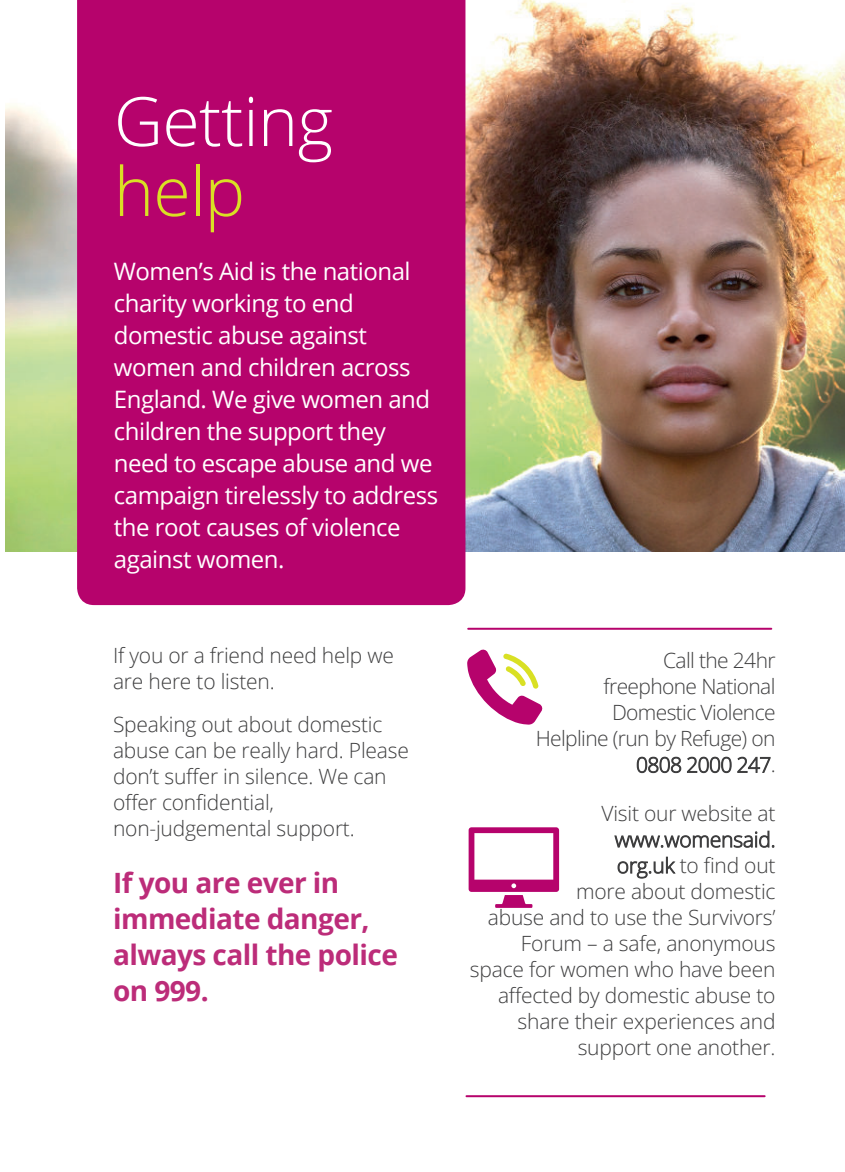
<style>
.page{position:relative;width:845px;height:1172px;background:#fff}
.page>*{position:absolute;margin:0;border:0;box-sizing:border-box;transform-origin:0 0}
.t1{font:300 68px "Open Sans";letter-spacing:-.01em;color:#fff}
.t2{font:300 68px "Open Sans";color:#d9e024}
.t3{font:700 28px/36px "Open Sans";letter-spacing:-.02em;color:#bc2c79}
.t4{font:24px/32px "Open Sans";letter-spacing:-.02em;color:#fff}
.t5{font:300 21px/26px "Open Sans";letter-spacing:-.01em;color:#3e3e3f}
.t6{font:300 21px/26px "Open Sans";letter-spacing:-.03em;color:#3e3e3f;text-align:right}
</style>
<div class="page">
<img style="left:5px;top:0;width:840px;height:551px">
<div style="left:77px;top:0;width:388px;height:605px;background:#b6036c"></div>
<svg style="left:467px;top:649px;width:76px;height:76px"></svg>
<hr style="left:468px;top:628px;width:303px;height:2px;background:#b6036c">
<hr style="left:466px;top:1095px;width:299px;height:2px;background:#b6036c">
<svg style="left:469px;top:827px;width:90px;height:81px"></svg>
<h1 class="t1" style="left:114px;top:94px;width:221px">Getting</h1>
<h1 class="t2" style="left:114px;top:164px;width:133px">help</h1>
<p class="t4" style="left:114px;top:258px;width:326px">Women’s Aid is the national charity working to end domestic abuse against women and children across<br>England. We give women and children the support they need to escape abuse and we campaign tirelessly to address the root causes of violence against women.</p>
<p class="t5" style="left:113px;top:644px;width:282px">If you or a friend need help we are here to listen.</p>
<p class="t5" style="left:113px;top:713px;width:297px">Speaking out about domestic abuse can be really hard. Please don’t suffer in silence. We can offer confidential, non-judgemental support.</p>
<h2 class="t3" style="left:113px;top:867px;width:286px">If you are ever in immediate danger, always call the police on 999.</h2>
<p class="t6" style="left:536px;top:647px;width:241px">Call the 24hr<br>freephone National<br>Domestic Violence<br>Helpline (run by Refuge) on<br>0808 2000 247.</p>
<p class="t5" style="left:470px;top:800px;width:307px;text-align:right">Visit our website at www.womensaid.<br>org.uk to find out<br>more about domestic<br>abuse and to use the Survivors’<br>Forum – a safe, anonymous space for women who have been affected by domestic abuse to share their experiences and support one another.</p>
</div>
